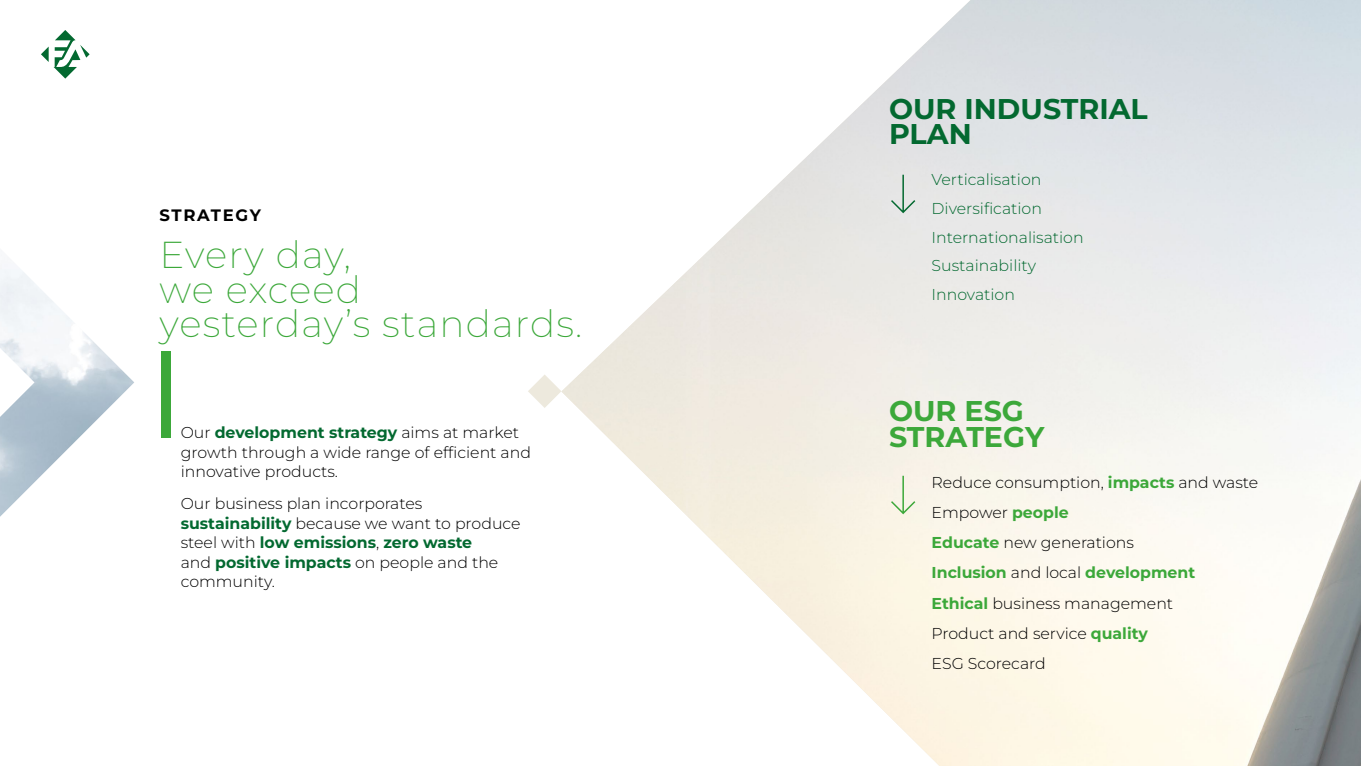
<style>
.page{position:relative;width:1361px;height:766px;background:#fff}
.page>*{position:absolute;margin:0;border:0;box-sizing:border-box;transform-origin:0 0}
.t1{font:200 37.5px/34.5px "Montserrat";letter-spacing:.03em;color:#3ca83a}
.t2{font:700 28.5px/25.5px "Montserrat";color:#036930}
.t3{font:700 28.5px/25.5px "Montserrat";color:#3ca83a}
.t4{font:700 16.5px "Montserrat";letter-spacing:.1em;color:#000}
.t5{font:300 15.75px/19.5px "Montserrat";color:#000}
.t6{font:300 15.75px/28.7px "Montserrat";color:#036930}
.s1{font-weight:700;color:#036930}
.s2{font-weight:700;color:#3ca83a}
</style>
<div class="page">
<img style="left:561px;top:0;width:800px;height:765px">
<div style="left:162px;top:351px;width:9px;height:87px;background:#3ca83a"></div>
<svg style="left:891px;top:175px;width:24px;height:38px"></svg>
<svg style="left:891px;top:475px;width:24px;height:39px"></svg>
<svg style="left:528px;top:375px;width:33px;height:33px"></svg>
<img style="left:0;top:268px;width:134px;height:248px">
<svg style="left:41px;top:30px;width:49px;height:49px"></svg>
<p class="t4" style="left:159px;top:204px;width:103px">STRATEGY</p>
<h1 class="t1" style="left:159px;top:236px;width:424px">Every day,<br>we exceed<br>yesterday’s standards.</h1>
<p class="t5" style="left:181px;top:422px;width:352px">Our <span class="s1">development strategy</span> aims at market growth through a wide range of efficient and innovative products.</p>
<p class="t5" style="left:181px;top:493px;width:341px">Our business plan incorporates <span class="s1">sustainability</span> because we want to produce steel with <span class="s1">low emissions</span>, <span class="s1">zero waste<br></span>and <span class="s1">positive impacts</span> on people and the community.</p>
<h2 class="t2" style="left:889px;top:95px;width:260px">OUR INDUSTRIAL<br>PLAN</h2>
<p class="t6" style="left:931px;top:165px;width:154px">Verticalisation<br>Diversification<br>Internationalisation<br>Sustainability<br>Innovation</p>
<h2 class="t3" style="left:889px;top:397px;width:157px">OUR ESG<br>STRATEGY</h2>
<p class="t5" style="left:931px;top:466px;width:328px;line-height:30.2px">Reduce consumption, <span class="s2">impacts</span> and waste<br>Empower <span class="s2">people<br>Educate</span> new generations<br><span class="s2">Inclusion</span> and local <span class="s2">development<br>Ethical</span> business management<br>Product and service <span class="s2">quality<br></span>ESG Scorecard</p>
</div>
